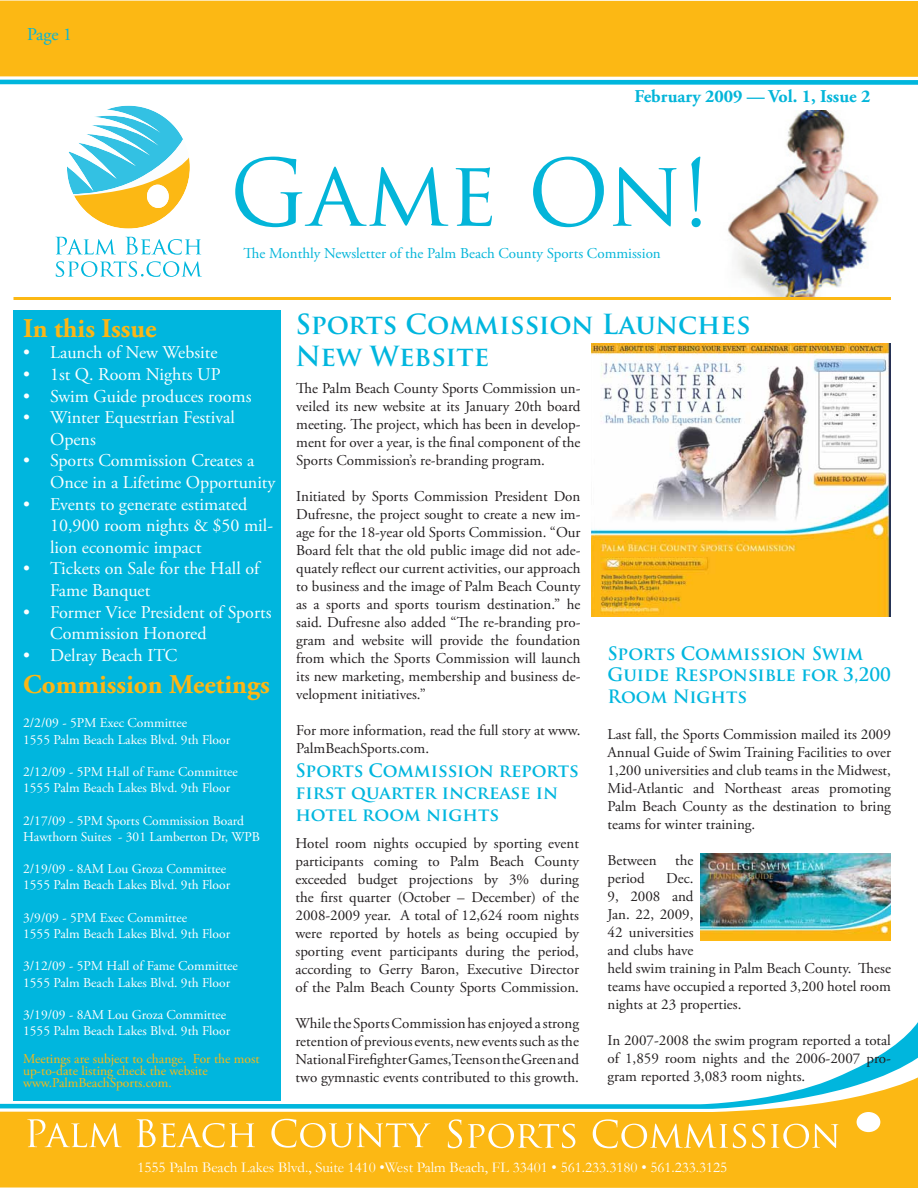
<style>
.page{position:relative;width:918px;height:1188px;background:#fff}
.page>*{position:absolute;margin:0;border:0;box-sizing:border-box;transform-origin:0 0}
.t1{font:90px "Trajan Pro";color:#03b5d9}
.t2{font:700 27px/32.4px "Trajan Pro";color:#00b6de}
.t3{font:700 27px "Adobe Garamond Pro";color:#fcb615}
.t4{font:18px/21.6px "Adobe Garamond Pro";color:#faffff}
.t5{font:700 18px/21.6px "Trajan Pro";color:#00b6de}
.t6{font:700 18px "Adobe Garamond Pro";color:#03b5d9}
.t7{font:18px "Adobe Garamond Pro";color:#03b5d9}
.t8{font:15px/18px "Adobe Garamond Pro";color:#231f20;text-align:justify}
.t9{font:15px "Garamond";color:#fff}
.t10{font:15px "Adobe Garamond Pro";color:#03b5d9}
.t11{font:13.5px "Adobe Garamond Pro";color:#fff}
.t12{font:13.5px/12px "Adobe Garamond Pro";color:#fcb814}
</style>
<div class="page">
<svg style="left:0;top:0;width:918px;height:106px;fill:#fcb814"></svg>
<svg style="left:67px;top:106px;width:123px;height:123px"></svg>
<svg style="left:56px;top:237px;width:59px;height:17px"></svg>
<svg style="left:126px;top:237px;width:75px;height:18px"></svg>
<svg style="left:56px;top:261px;width:146px;height:16px"></svg>
<svg style="left:13px;top:1022px;width:905px;height:55px"></svg>
<svg style="left:0;top:1077px;width:918px;height:111px;fill:#fcb814"></svg>
<div style="left:857px;top:1112px;width:23px;height:20px;background:#fff;border-radius:50%"></div>
<svg style="left:27px;top:1119px;width:95px;height:28px;background:#fcc645"></svg>
<svg style="left:137px;top:1119px;width:118px;height:29px;background:#fcc645"></svg>
<svg style="left:271px;top:1119px;width:159px;height:29px;background:#fcc43e"></svg>
<svg style="left:448px;top:1119px;width:14px;height:29px"></svg>
<svg style="left:468px;top:1124px;width:107px;height:24px;background:#fcc94e"></svg>
<svg style="left:593px;top:1119px;width:153px;height:29px;background:#fcc643"></svg>
<svg style="left:752px;top:1124px;width:13px;height:24px"></svg>
<svg style="left:771px;top:1124px;width:67px;height:24px"></svg>
<img style="left:728px;top:110px;width:151px;height:187px">
<div style="left:14px;top:310px;width:267px;height:791px;background:#00b6de"></div>
<hr style="left:14px;top:297px;width:877px;height:3px;background:#fcb814">
<img style="left:592px;top:343px;width:299px;height:273px">
<img style="left:700px;top:854px;width:191px;height:86px">
<p class="t7" style="left:27px;top:24px;width:47px">Page 1</p>
<p class="t6" style="left:634px;top:86px;width:237px">February 2009 — Vol. 1, Issue 2</p>
<p class="t1" style="left:230px;top:136px;width:482px">GAME ON!</p>
<p class="t10" style="left:244px;top:244px;width:419px">The Monthly Newsletter of the Palm Beach County Sports Commission</p>
<p class="t3" style="left:23px;top:312px;width:135px">In this Issue</p>
<p class="t4" style="left:23px;top:342px;width:196px">• Launch of New Website</p>
<p class="t4" style="left:23px;top:364px;width:199px">• 1st Q. Room Nights UP</p>
<p class="t4" style="left:23px;top:386px;width:230px">• Swim Guide produces rooms</p>
<p class="t4" style="left:50px;top:407px;width:186px;text-indent:-27px">• Winter Equestrian Festival<br>Opens</p>
<p class="t4" style="left:50px;top:450px;width:227px;text-indent:-27px">• Sports Commission Creates a<br>Once in a Lifetime Opportunity</p>
<p class="t4" style="left:50px;top:494px;width:224px;text-indent:-27px">• Events to generate estimated<br>10,900 room nights &amp; $50 mil&shy;lion economic impact</p>
<p class="t4" style="left:50px;top:558px;width:211px;text-indent:-27px">• Tickets on Sale for the Hall of<br>Fame Banquet</p>
<p class="t4" style="left:50px;top:602px;width:223px;text-indent:-27px">• Former Vice President of Sports<br>Commission Honored</p>
<p class="t4" style="left:23px;top:645px;width:156px">• Delray Beach ITC</p>
<p class="t3" style="left:23px;top:669px;width:248px">Commission Meetings</p>
<p class="t11" style="left:23px;top:715px;width:165px">2/2/09 - 5PM Exec Committee</p>
<p class="t11" style="left:23px;top:731px;width:209px">1555 Palm Beach Lakes Blvd. 9th Floor</p>
<p class="t11" style="left:23px;top:764px;width:216px">2/12/09 - 5PM Hall of Fame Committee</p>
<p class="t11" style="left:23px;top:780px;width:209px">1555 Palm Beach Lakes Blvd. 9th Floor</p>
<p class="t11" style="left:23px;top:812px;width:222px">2/17/09 - 5PM Sports Commission Board</p>
<p class="t11" style="left:23px;top:828px;width:238px">Hawthorn Suites - 301 Lamberton Dr, WPB</p>
<p class="t11" style="left:23px;top:861px;width:205px">2/19/09 - 8AM Lou Groza Committee</p>
<p class="t11" style="left:23px;top:877px;width:209px">1555 Palm Beach Lakes Blvd. 9th Floor</p>
<p class="t11" style="left:23px;top:909px;width:165px">3/9/09 - 5PM Exec Committee</p>
<p class="t11" style="left:23px;top:926px;width:209px">1555 Palm Beach Lakes Blvd. 9th Floor</p>
<p class="t11" style="left:23px;top:958px;width:216px">3/12/09 - 5PM Hall of Fame Committee</p>
<p class="t11" style="left:23px;top:974px;width:209px">1555 Palm Beach Lakes Blvd. 9th Floor</p>
<p class="t11" style="left:23px;top:1007px;width:205px">3/19/09 - 8AM Lou Groza Committee</p>
<p class="t11" style="left:23px;top:1023px;width:209px">1555 Palm Beach Lakes Blvd. 9th Floor</p>
<p class="t12" style="left:23px;top:1054px;width:238px">Meetings are subject to change. For the most up-to-date listing check the website www.PalmBeachSports.com.</p>
<p class="t2" style="left:296px;top:308px;width:457px">Sports Commission Launches<br>New Website</p>
<p class="t8" style="left:296px;top:379px;width:286px">The Palm Beach County Sports Commission un&shy;veiled its new website at its January 20th board meeting. The project, which has been in develop&shy;ment for over a year, is the final component of the Sports Commission’s re-branding program.</p>
<p class="t8" style="left:296px;top:487px;width:286px">Initiated by Sports Commission President Don Dufresne, the project sought to create a new im&shy;age for the 18-year old Sports Commission. “Our Board felt that the old public image did not ade&shy;quately reflect our current activities, our approach to business and the image of Palm Beach County as a sports and sports tourism destination.” he said. Dufresne also added “The re-branding pro&shy;gram and website will provide the foundation from which the Sports Commission will launch its new marketing, membership and business de&shy;velopment initiatives.”</p>
<p class="t8" style="left:296px;top:721px;width:286px">For more information, read the full story at www.<br>PalmBeachSports.com.</p>
<p class="t5" style="left:296px;top:760px;width:285px">Sports Commission reports first quarter increase in hotel room nights</p>
<p class="t8" style="left:296px;top:834px;width:285px">Hotel room nights occupied by sporting event participants coming to Palm Beach County exceeded budget projections by 3% during the first quarter (October – December) of the 2008-2009 year. A total of 12,624 room nights were reported by hotels as being occupied by sporting event participants during the period, according to Gerry Baron, Executive Director of the Palm Beach County Sports Commission.</p>
<p class="t8" style="left:296px;top:1014px;width:285px">While the Sports Commission has enjoyed a strong retention of previous events, new events such as the National Firefighter Games, Teens on the Green and two gymnastic events contributed to this growth.</p>
<p class="t5" style="left:608px;top:643px;width:285px">Sports Commission Swim<br>Guide Responsible for 3,200<br>Room Nights</p>
<p class="t8" style="left:608px;top:726px;width:285px">Last fall, the Sports Commission mailed its 2009<br>Annual Guide of Swim Training Facilities to over 1,200 universities and club teams in the Midwest, Mid-Atlantic and Northeast areas promoting Palm Beach County as the destination to bring teams for winter training.</p>
<p class="t8" style="left:608px;top:852px;width:88px">Between the period</p>
<p class="t8" style="left:608px;top:870px;width:285px;text-align:left;text-indent:59px">Dec.<br>9, 2008 and<br>Jan. 22, 2009,<br>42 universities<br>and clubs have<br>held swim training in Palm Beach County. These teams have occupied a reported 3,200 hotel room nights at 23 properties.</p>
<p class="t8" style="left:608px;top:1032px;width:285px">In 2007-2008 the swim program reported a total of 1,859 room nights and the 2006-2007 pro&shy;gram reported 3,083 room nights.</p>
<p class="t9" style="left:137px;top:1157px;width:591px">1555 Palm Beach Lakes Blvd., Suite 1410 •West Palm Beach, FL 33401 • 561.233.3180 • 561.233.3125</p>
</div>
